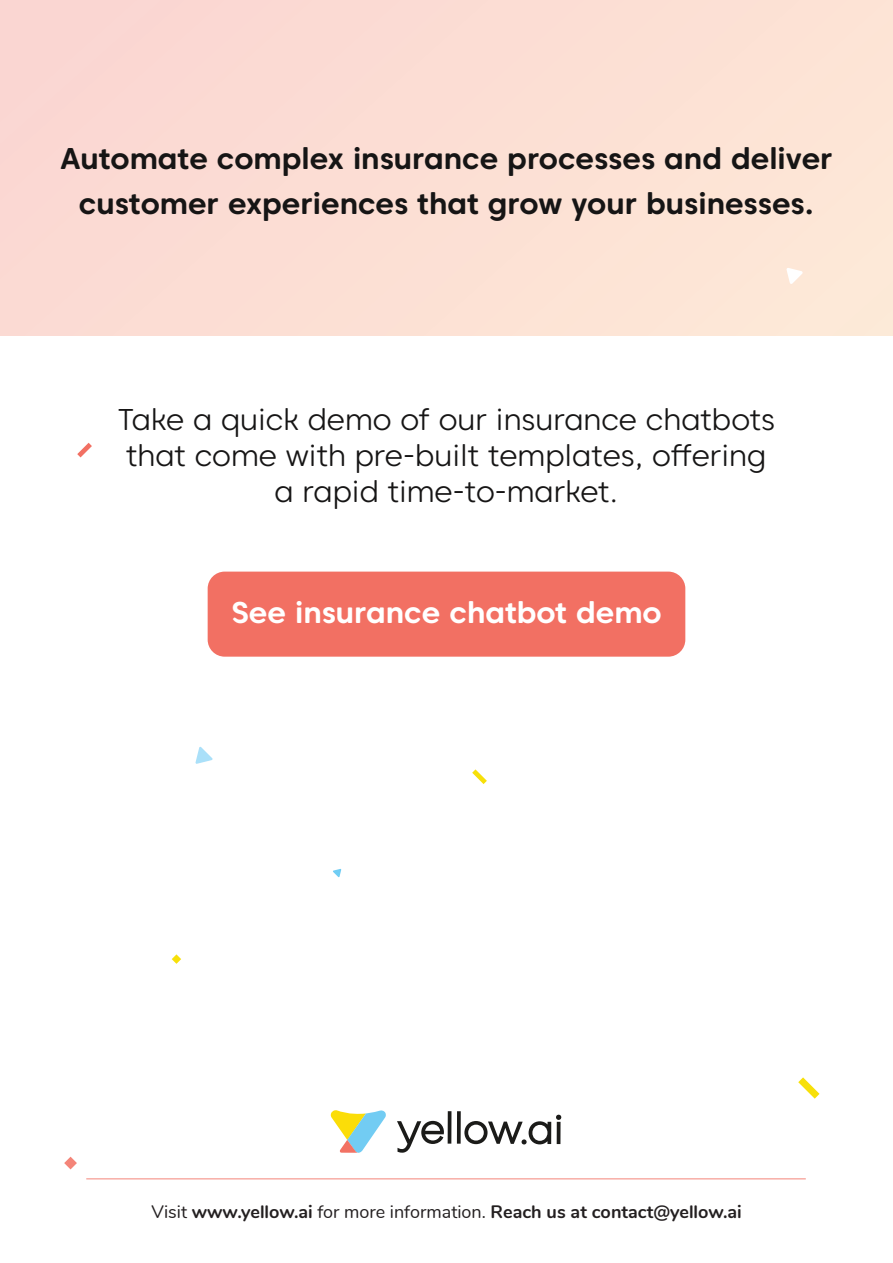
<style>
.page{position:relative;width:893px;height:1263px;background:#fff}
.page>*{position:absolute;margin:0;border:0;box-sizing:border-box;transform-origin:0 0}
.t1{font:300 30px/36px "Caros Soft";color:#161515;text-align:center}
.t2{font:700 30px/45px "Caros Soft";color:#161515;text-align:center}
.t3{font:700 30px "Caros Soft";color:#fff}
.t4{font:700 18px "Nunito";color:#231f20}
.s1{font-weight:400}
</style>
<div class="page">
<div style="left:0;top:0;width:893px;height:335px;background:#fcdfd4"></div>
<div style="left:208px;top:572px;width:477px;height:85px;background:#f27063;border-radius:17px"></div>
<hr style="left:86px;top:1178px;width:720px;height:1px;background:#f48579">
<svg style="left:330px;top:1110px;width:56px;height:43px"></svg>
<svg style="left:397px;top:1121px;width:47px;height:32px"></svg>
<hr style="left:448px;top:1111px;width:3px;height:32px;background:#1b1b19">
<svg style="left:457px;top:1111px;width:4px;height:33px"></svg>
<svg style="left:464px;top:1115px;width:97px;height:29px"></svg>
<svg style="left:195px;top:746px;width:18px;height:18px"></svg>
<svg style="left:786px;top:268px;width:17px;height:16px"></svg>
<svg style="left:798px;top:1077px;width:21px;height:22px"></svg>
<svg style="left:64px;top:1157px;width:13px;height:12px"></svg>
<svg style="left:333px;top:869px;width:8px;height:8px"></svg>
<svg style="left:77px;top:443px;width:15px;height:14px"></svg>
<svg style="left:172px;top:954px;width:9px;height:10px"></svg>
<svg style="left:472px;top:769px;width:15px;height:15px"></svg>
<p class="t2" style="left:60px;top:136px;width:774px">Automate complex insurance processes and deliver customer experiences that grow your businesses.</p>
<p class="t1" style="left:118px;top:401px;width:659px">Take a quick demo of our insurance chatbots that come with pre-built templates, offering a rapid time-to-market.</p>
<p class="t3" style="left:231px;top:593px;width:432px">See insurance chatbot demo</p>
<p class="t4" style="left:152px;top:1199px;width:592px"><span class="s1">Visit</span> www.yellow.ai <span class="s1">for more information.</span> Reach us at contact@yellow.ai</p>
</div>
